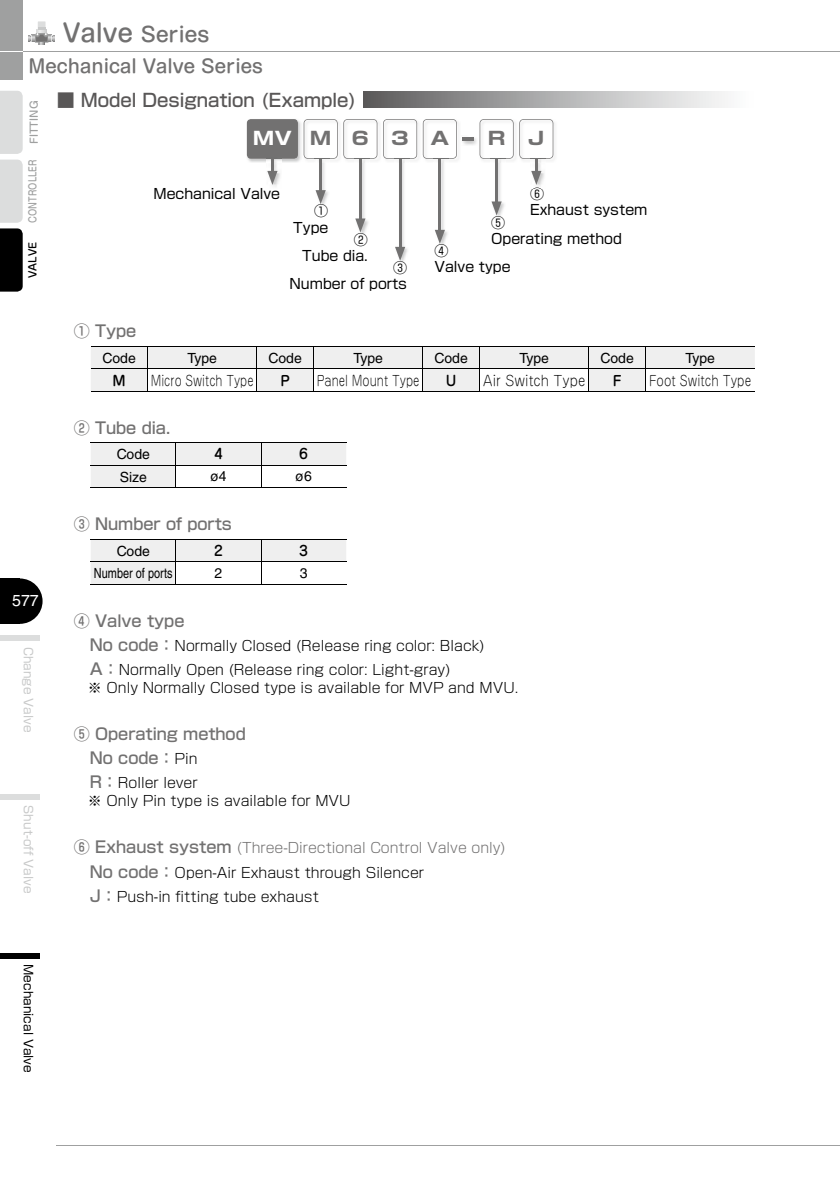
<style>
.page{position:relative;width:840px;height:1191px;background:#fff}
.page>*{position:absolute;margin:0;border:0;box-sizing:border-box;transform-origin:0 0}
.t1{font:500 20px "Shin M Go Pr 6";color:#727171}
.t2{font:500 18px/38.4px "Shin Go Pr 6";color:#595757}
.t3{font:500 18px "Shin M Go Pr 6";color:#727171}
.t4{font:700 18px "Shin Go Pr 6";color:#727171;scale:1.2 1}
.t5{font:500 16px/24px "Shin Go Pr 6";color:#727171}
.t6{font:16px "Helvetica LT Std";color:#fff}
.t7{font:300 14px/24px "Shin Go Pr 6";color:#000}
.t8{font:14px "Shin Go Pr 6";color:#000}
.t9{font:14px "Helvetica LT Std";color:#000}
.t10{font:300 14px "Jun 101 Pro";color:#000;scale:.8 1}
.t11{font:300 14px "Jun 101 Pro";color:#000;scale:.81 1}
.t12{font:300 14px "Jun 101 Pro";color:#000;scale:.84 1}
.t13{font:300 14px "Jun 101 Pro";color:#000;scale:.94 1}
.t14{font:14px "Helvetica LT Std";color:#000;scale:.78 1}
.t15{font:500 14px "Jun 34 Pro";color:#000}
.t16{font:12px "Shin Go Pr 6";color:#c9caca}
.t17{font:12px "Shin Go Pr 6";color:#000}
.t18{font:500 10px "Shin M Go Pr 6";color:#9fa0a0;scale:.82 1}
.t19{font:500 10px "Shin M Go Pr 6";color:#9fa0a0}
.t20{font:500 10px "Shin M Go Pr 6";color:#000}
.s1{font-size:24px}
.s2{font-weight:700;color:#fff}
.s3{font-weight:700;color:#727171}
.s4{font-weight:500;font-size:16px;color:#727171}
.s5{font-weight:300;font-size:14px;color:#000}
.s6{color:#727171}
</style>
<div class="page">
<div style="left:0;top:0;width:23px;height:79px;background:#9fa0a0"></div>
<svg style="left:0;top:51px;width:23px;height:1px"></svg>
<svg style="left:29px;top:21px;width:25px;height:23px"></svg>
<svg style="left:20px;top:578px;width:23px;height:46px"></svg>
<div style="left:0;top:578px;width:20px;height:46px;background:#000"></div>
<hr style="left:23px;top:51px;width:816px;height:1px;background:#9fa0a0">
<hr style="left:57px;top:1145px;width:782px;height:1px;background:#9fa0a0">
<div style="left:0;top:635px;width:40px;height:6px;background:#dcdddd"></div>
<div style="left:0;top:794px;width:40px;height:5px;background:#dcdddd"></div>
<div style="left:0;top:952px;width:40px;height:6px;background:#000"></div>
<svg style="left:0;top:91px;width:23px;height:63px"></svg>
<svg style="left:0;top:160px;width:23px;height:132px;background:#777"></svg>
<div style="left:363px;top:92px;width:391px;height:16px;background:linear-gradient(to right,#5e5d5e,#fff)"></div>
<img style="left:246px;top:119px;width:213px;height:43px">
<div style="left:247px;top:119px;width:51px;height:40px;background:#727171;border-radius:4px"></div>
<hr style="left:91px;top:488px;width:85px;height:1px;background:#000">
<hr style="left:176px;top:488px;width:85px;height:1px;background:#000">
<hr style="left:261px;top:488px;width:85px;height:1px;background:#000">
<svg style="left:91px;top:442px;width:255px;height:46px"></svg>
<svg style="left:266px;top:159px;width:15px;height:26px"></svg>
<img style="left:354px;top:159px;width:15px;height:76px">
<svg style="left:343px;top:119px;width:34px;height:40px"></svg>
<hr style="left:359px;top:159px;width:2px;height:63px;background:#727171">
<svg style="left:355px;top:218px;width:10px;height:14px"></svg>
<img style="left:314px;top:159px;width:15px;height:46px">
<svg style="left:303px;top:119px;width:34px;height:40px"></svg>
<hr style="left:319px;top:159px;width:2px;height:34px;background:#727171">
<svg style="left:315px;top:190px;width:10px;height:14px"></svg>
<img style="left:463px;top:137px;width:14px;height:8px">
<hr style="left:462px;top:137px;width:11px;height:4px;background:#727171">
<img style="left:483px;top:121px;width:72px;height:40px">
<img style="left:490px;top:159px;width:15px;height:58px">
<svg style="left:479px;top:119px;width:34px;height:40px"></svg>
<hr style="left:495px;top:159px;width:2px;height:46px;background:#727171">
<svg style="left:491px;top:201px;width:10px;height:14px"></svg>
<svg style="left:519px;top:119px;width:34px;height:70px"></svg>
<img style="left:394px;top:159px;width:15px;height:103px">
<hr style="left:399px;top:159px;width:2px;height:91px;background:#727171">
<svg style="left:395px;top:247px;width:10px;height:14px"></svg>
<img style="left:433px;top:159px;width:15px;height:86px">
<svg style="left:383px;top:119px;width:73px;height:40px"></svg>
<hr style="left:438px;top:159px;width:2px;height:74px;background:#727171">
<svg style="left:434px;top:230px;width:10px;height:14px"></svg>
<svg style="left:91px;top:346px;width:663px;height:45px"></svg>
<hr style="left:91px;top:391px;width:56px;height:1px;background:#000">
<hr style="left:147px;top:391px;width:110px;height:1px;background:#000">
<hr style="left:257px;top:391px;width:56px;height:1px;background:#000">
<hr style="left:313px;top:391px;width:109px;height:1px;background:#000">
<hr style="left:422px;top:391px;width:57px;height:1px;background:#000">
<hr style="left:479px;top:391px;width:109px;height:1px;background:#000">
<hr style="left:588px;top:391px;width:57px;height:1px;background:#000">
<hr style="left:645px;top:391px;width:109px;height:1px;background:#000">
<hr style="left:91px;top:584px;width:85px;height:1px;background:#000">
<hr style="left:176px;top:584px;width:85px;height:1px;background:#000">
<hr style="left:261px;top:584px;width:85px;height:1px;background:#000">
<svg style="left:91px;top:539px;width:255px;height:45px"></svg>
<h1 class="t1" style="left:63px;top:19px;width:148px"><span class="s1">Valve</span> Series</h1>
<p class="t3" style="left:28px;top:51px;width:236px">Mechanical Valve Series</p>
<p class="t19" style="left:26px;top:144px;width:45px;rotate:-90deg">FITTING</p>
<p class="t2" style="left:253px;top:79px;width:118px;text-indent:-196px">■ Model Designation (Example)<br><span class="s2">MV</span><span class="s3">M6</span></p>
<p class="t4" style="left:391px;top:124px;width:50px">3 A</p>
<p class="t4" style="left:487px;top:124px;width:16px">R</p>
<p class="t4" style="left:528px;top:124px;width:15px">J</p>
<p class="t18" style="left:24px;top:223px;width:78px;rotate:-90deg">CONTROLLER</p>
<p class="t20" style="left:24px;top:278px;width:38px;rotate:-90deg">VALVE</p>
<p class="t6" style="left:12px;top:591px;width:28px">577</p>
<p class="t16" style="left:38px;top:646px;width:87px;rotate:90deg">Change Valve</p>
<p class="t16" style="left:38px;top:805px;width:89px;rotate:90deg">Shut-off Valve</p>
<p class="t17" style="left:38px;top:964px;width:110px;rotate:90deg">Mechanical Valve</p>
<p class="t5" style="left:74px;top:318px;width:64px">① Type</p>
<p class="t8" style="left:153px;top:183px;width:128px">Mechanical Valve</p>
<p class="t8" style="left:530px;top:183px;width:15px">⑥</p>
<p class="t8" style="left:314px;top:200px;width:15px">①</p>
<p class="t8" style="left:530px;top:199px;width:119px">Exhaust system</p>
<p class="t8" style="left:293px;top:216px;width:37px">Type</p>
<p class="t8" style="left:491px;top:211px;width:15px">⑤</p>
<p class="t8" style="left:354px;top:228px;width:15px">②</p>
<p class="t8" style="left:491px;top:227px;width:132px">Operating method</p>
<p class="t8" style="left:302px;top:244px;width:67px">Tube dia.</p>
<p class="t8" style="left:434px;top:239px;width:15px">④</p>
<p class="t8" style="left:393px;top:256px;width:15px">③</p>
<p class="t8" style="left:434px;top:255px;width:77px">Valve type</p>
<p class="t8" style="left:289px;top:272px;width:119px">Number of ports</p>
<p class="t9" style="left:102px;top:350px;width:35px">Code</p>
<p class="t9" style="left:187px;top:350px;width:31px">Type</p>
<p class="t9" style="left:268px;top:350px;width:35px">Code</p>
<p class="t9" style="left:353px;top:350px;width:31px">Type</p>
<p class="t9" style="left:434px;top:350px;width:35px">Code</p>
<p class="t9" style="left:519px;top:350px;width:31px">Type</p>
<p class="t9" style="left:600px;top:350px;width:35px">Code</p>
<p class="t9" style="left:685px;top:350px;width:31px">Type</p>
<p class="t15" style="left:112px;top:369px;width:15px">M</p>
<p class="t10" style="left:151px;top:369px;width:130px">Micro Switch Type</p>
<p class="t15" style="left:280px;top:369px;width:11px">P</p>
<p class="t11" style="left:316px;top:369px;width:128px">Panel Mount Type</p>
<p class="t15" style="left:445px;top:369px;width:12px">U</p>
<p class="t13" style="left:482px;top:369px;width:111px">Air Switch Type</p>
<p class="t15" style="left:612px;top:369px;width:10px">F</p>
<p class="t12" style="left:648px;top:369px;width:123px">Foot Switch Type</p>
<p class="t5" style="left:74px;top:415px;width:98px">② Tube dia.</p>
<p class="t9" style="left:117px;top:446px;width:35px">Code</p>
<p class="t15" style="left:214px;top:443px;width:10px">4</p>
<p class="t15" style="left:299px;top:443px;width:10px">6</p>
<p class="t9" style="left:120px;top:469px;width:29px">Size</p>
<p class="t9" style="left:210px;top:468px;width:18px">ø4</p>
<p class="t9" style="left:295px;top:468px;width:18px">ø6</p>
<p class="t5" style="left:74px;top:511px;width:159px">③ Number of ports</p>
<p class="t9" style="left:117px;top:542px;width:35px">Code</p>
<p class="t15" style="left:214px;top:539px;width:10px">2</p>
<p class="t15" style="left:299px;top:539px;width:10px">3</p>
<p class="t14" style="left:94px;top:565px;width:102px">Number of ports</p>
<p class="t9" style="left:214px;top:565px;width:9px">2</p>
<p class="t9" style="left:299px;top:565px;width:9px">3</p>
<p class="t5" style="left:74px;top:607px;width:112px">④ Valve type</p>
<p class="t7" style="left:74px;top:632px;width:412px"><span class="s4">　No code：</span>Normally Closed (Release ring color: Black)<span class="s4">　A：</span>Normally Open (Release ring color: Light-gray)</p>
<p class="t7" style="left:74px;top:674px;width:446px">　※ Only Normally Closed type is available for MVP and MVU.</p>
<p class="t5" style="left:74px;top:721px;width:173px">⑤ Operating method　No code：<span class="s5">Pin</span></p>
<p class="t7" style="left:74px;top:772px;width:278px;line-height:18.2px"><span class="s4">　R：</span>Roller lever<br>　※ Only Pin type is available for MVU</p>
<p class="t7" style="left:74px;top:835px;width:433px"><span class="s4">⑥ Exhaust system</span> <span class="s6">(Three-Directional Control Valve only)</span><span class="s4">　No code：</span>Open-Air Exhaust through Silencer<br><span class="s4">　J：</span>Push-in fitting tube exhaust</p>
</div>
